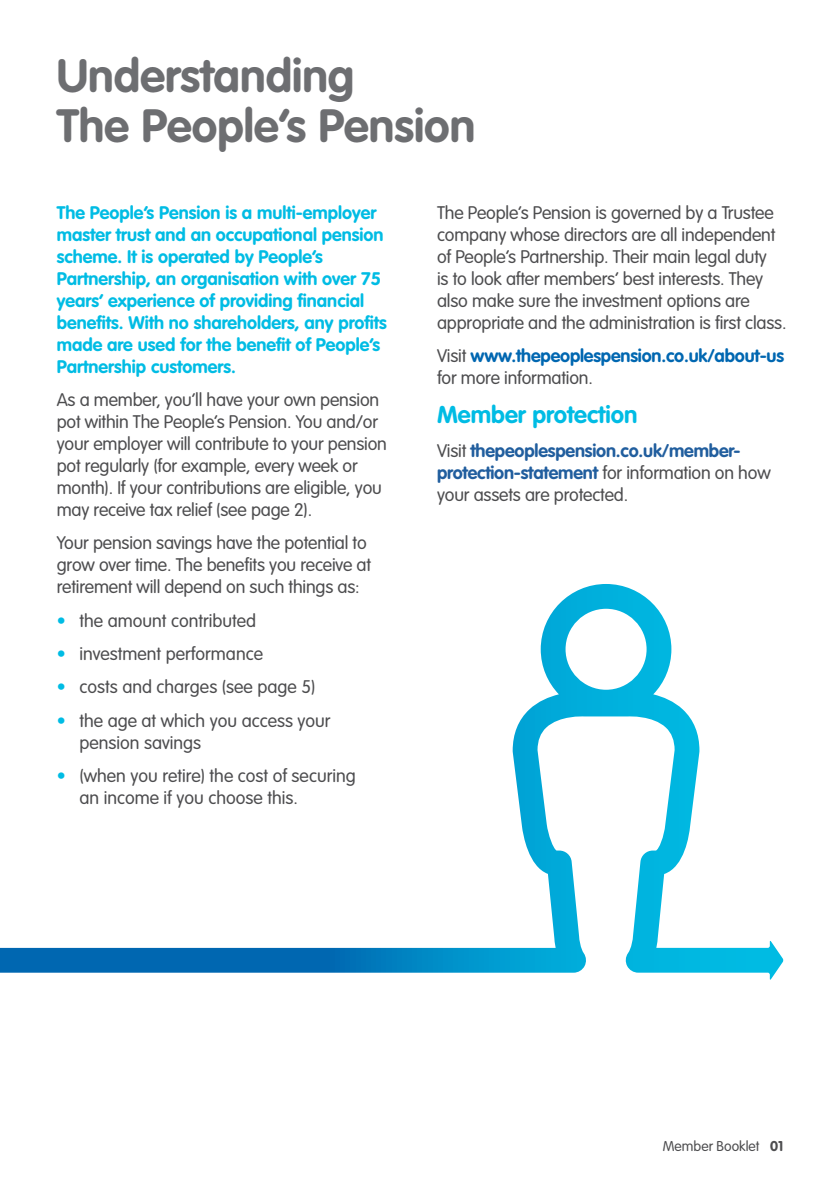
<style>
.page{position:relative;width:840px;height:1191px;background:#fff}
.page>*{position:absolute;margin:0;border:0;box-sizing:border-box;transform-origin:0 0}
.t1{font:700 46px/50px "VAG Rounded Std";color:#6d6e71}
.t2{font:700 24px "VAG Rounded Std";color:#00bce4}
.t3{font:300 18px/22px "VAG Rounded Std";letter-spacing:-.01em;color:#4d4d4f}
.t4{font:700 18px/22px "VAG Rounded Std";color:#00bce4}
.t5{font:700 18px/22px "VAG Rounded Std";letter-spacing:-.01em;color:#215e9e}
.t6{font:700 18px/22px "VAG Rounded Std";letter-spacing:-.01em;color:#0067b1}
.t7{font:300 14px "VAG Rounded Std";color:#4d4d4f}
.s1{color:#00bce4}
.s2{font-weight:300;color:#4d4d4f}
.s3{font-weight:700}
</style>
<div class="page">
<hr style="left:0;top:0;width:1px;height:1191px;background:#00bce4">
<svg style="left:0;top:584px;width:782px;height:396px"></svg>
<h1 class="t1" style="left:57px;top:53px;width:420px">Understanding<br>The People’s Pension</h1>
<p class="t4" style="left:57px;top:202px;width:331px">The People’s Pension is a multi-employer master trust and an occupational pension scheme. It is operated by People’s Partnership, an organisation with over 75 years’ experience of providing financial benefits. With no shareholders, any profits made are used for the benefit of People’s Partnership customers.</p>
<p class="t3" style="left:57px;top:389px;width:331px">As a member, you’ll have your own pension pot within The People’s Pension. You and/or your employer will contribute to your pension pot regularly (for example, every week or month). If your contributions are eligible, you may receive tax relief (see page 2).</p>
<p class="t3" style="left:57px;top:532px;width:316px">Your pension savings have the potential to grow over time. The benefits you receive at retirement will depend on such things as:</p>
<p class="t3" style="left:57px;top:610px;width:201px"><span class="s1">•</span> the amount contributed</p>
<p class="t3" style="left:57px;top:643px;width:208px"><span class="s1">•</span> investment performance</p>
<p class="t3" style="left:57px;top:676px;width:260px"><span class="s1">•</span> costs and charges (see page 5)</p>
<p class="t3" style="left:79px;top:710px;width:252px;text-indent:-23px"><span class="s1">•</span> the age at which you access your pension savings</p>
<p class="t3" style="left:79px;top:765px;width:278px;text-indent:-23px"><span class="s1">•</span> (when you retire) the cost of securing an income if you choose this.</p>
<p class="t3" style="left:437px;top:202px;width:351px">The People’s Pension is governed by a Trustee company whose directors are all independent of People’s Partnership. Their main legal duty<br>is to look after members’ best interests. They also make sure the investment options are appropriate and the administration is first class.</p>
<p class="t6" style="left:437px;top:345px;width:348px"><span class="s2">Visit</span> www.thepeoplespension.co.uk/about-us <span class="s2">for more information.</span></p>
<h2 class="t2" style="left:437px;top:401px;width:202px">Member protection</h2>
<p class="t5" style="left:437px;top:440px;width:335px"><span class="s2">Visit</span> thepeoplespension.co.uk/member&shy;protection-statement <span class="s2">for information on how your assets are protected.</span></p>
<p class="t7" style="left:662px;top:1138px;width:122px">Member Booklet <span class="s3">01</span></p>
</div>
